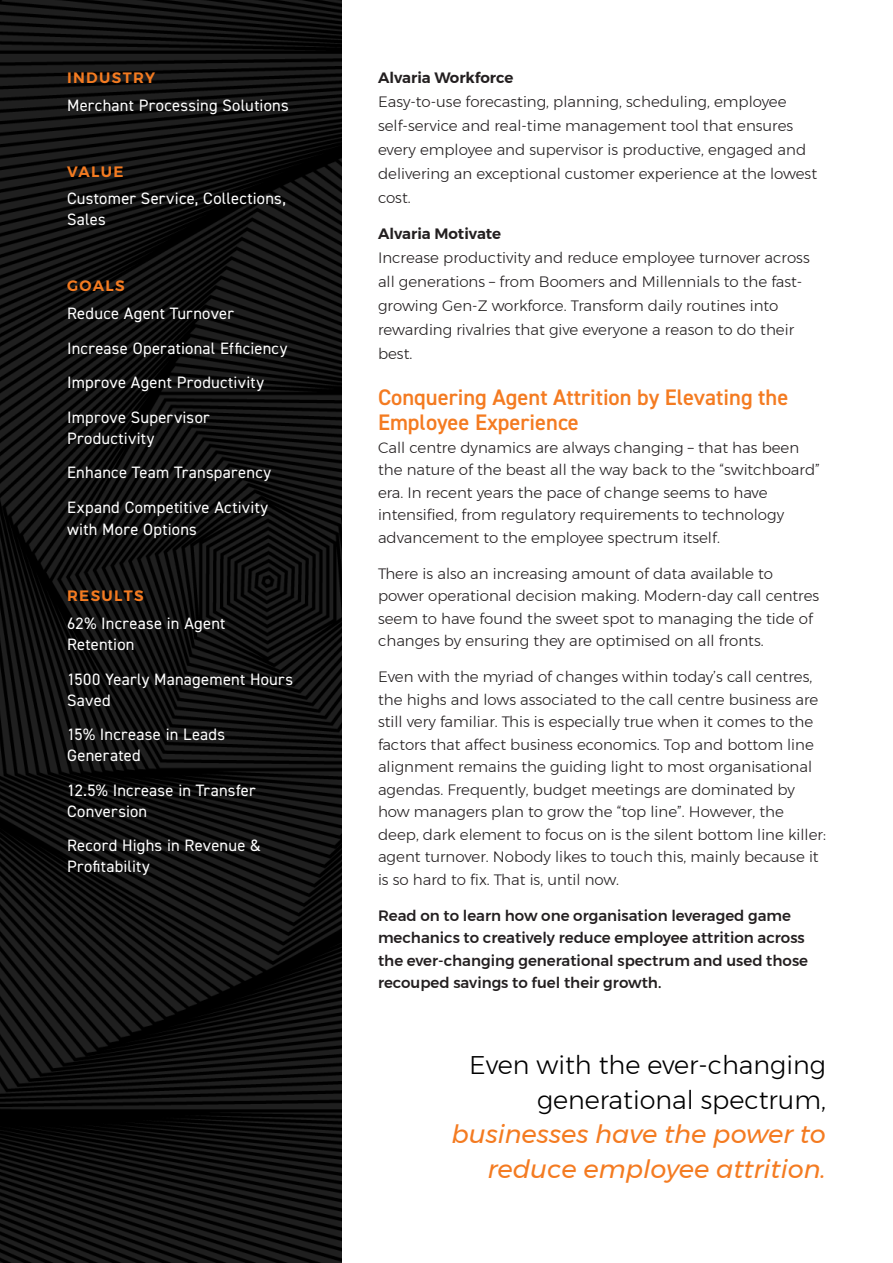
<style>
.page{position:relative;width:893px;height:1263px;background:#fff}
.page>*{position:absolute;margin:0;border:0;box-sizing:border-box;transform-origin:0 0}
.Quotee_line_orange{font:italic 25.5px/34.5px "Montserrat";color:#f47b21;text-align:right}
.Subhead_Orange{font:600 22.5px/25.5px "DIN2014";color:#f47b21}
.StatsText_white{font:16.5px/21px "DIN2014";letter-spacing:.015em;color:#fff}
.Body{font:300 15px/22.5px "Montserrat";color:#231f20}
.Body_light_cover{font:300 15px/24px "Montserrat";color:#231f20}
.Body-2{font:500 15px/22.5px "Montserrat";color:#231f20}
.Body_Bold_Emphasis{font:600 15px "Montserrat";color:#231f20}
.Subhead_Orange_All_C{font:600 15px "Montserrat";letter-spacing:.09em;color:#f47b21}
.s1{font-weight:300;font-style:normal;color:#000}
</style>
<div class="page">
<img style="left:0;top:0;width:342px;height:1263px">
<p class="Subhead_Orange_All_C" style="left:67px;top:66px;width:90px">INDUSTRY</p>
<p class="StatsText_white" style="left:67px;top:94px;width:223px">Merchant Processing Solutions</p>
<p class="Subhead_Orange_All_C" style="left:67px;top:160px;width:58px">VALUE</p>
<p class="StatsText_white" style="left:67px;top:188px;width:220px">Customer Service, Collections,<br>Sales</p>
<p class="Subhead_Orange_All_C" style="left:67px;top:274px;width:59px">GOALS</p>
<p class="StatsText_white" style="left:67px;top:303px;width:168px">Reduce Agent Turnover</p>
<p class="StatsText_white" style="left:67px;top:337px;width:222px">Increase Operational Efficiency</p>
<p class="StatsText_white" style="left:67px;top:372px;width:199px">Improve Agent Productivity</p>
<p class="StatsText_white" style="left:67px;top:406px;width:144px">Improve Supervisor<br>Productivity</p>
<p class="StatsText_white" style="left:67px;top:462px;width:206px">Enhance Team Transparency</p>
<p class="StatsText_white" style="left:67px;top:495px;width:203px;line-height:22.5px">Expand Competitive Activity with More Options</p>
<p class="Subhead_Orange_All_C" style="left:67px;top:584px;width:78px">RESULTS</p>
<p class="StatsText_white" style="left:67px;top:612px;width:160px">62% Increase in Agent<br>Retention</p>
<p class="StatsText_white" style="left:67px;top:668px;width:227px">1500 Yearly Management Hours<br>Saved</p>
<p class="StatsText_white" style="left:67px;top:723px;width:160px">15% Increase in Leads<br>Generated</p>
<p class="StatsText_white" style="left:67px;top:779px;width:190px">12.5% Increase in Transfer<br>Conversion</p>
<p class="StatsText_white" style="left:67px;top:834px;width:195px">Record Highs in Revenue &amp;<br>Profitability</p>
<p class="Body_Bold_Emphasis" style="left:378px;top:66px;width:137px">Alvaria Workforce</p>
<p class="Body_light_cover" style="left:378px;top:89px;width:441px">Easy-to-use forecasting, planning, scheduling, employee self-service and real-time management tool that ensures every employee and supervisor is productive, engaged and delivering an exceptional customer experience at the lowest cost.</p>
<p class="Body_Bold_Emphasis" style="left:378px;top:222px;width:125px">Alvaria Motivate</p>
<p class="Body_light_cover" style="left:378px;top:245px;width:433px">Increase productivity and reduce employee turnover across all generations – from Boomers and Millennials to the fast&shy;growing Gen-Z workforce. Transform daily routines into rewarding rivalries that give everyone a reason to do their best.</p>
<p class="Subhead_Orange" style="left:378px;top:384px;width:412px">Conquering Agent Attrition by Elevating the<br>Employee Experience</p>
<p class="Body" style="left:378px;top:436px;width:443px">Call centre dynamics are always changing – that has been the nature of the beast all the way back to the “switchboard” era. In recent years the pace of change seems to have intensified, from regulatory requirements to technology advancement to the employee spectrum itself.</p>
<p class="Body" style="left:378px;top:562px;width:443px">There is also an increasing amount of data available to power operational decision making. Modern-day call centres seem to have found the sweet spot to managing the tide of changes by ensuring they are optimised on all fronts.</p>
<p class="Body" style="left:378px;top:665px;width:449px">Even with the myriad of changes within today’s call centres, the highs and lows associated to the call centre business are still very familiar. This is especially true when it comes to the factors that affect business economics. Top and bottom line alignment remains the guiding light to most organisational agendas. Frequently, budget meetings are dominated by how managers plan to grow the “top line”. However, the deep, dark element to focus on is the silent bottom line killer: agent turnover. Nobody likes to touch this, mainly because it is so hard to fix. That is, until now.</p>
<p class="Body-2" style="left:378px;top:904px;width:432px">Read on to learn how one organisation leveraged game mechanics to creatively reduce employee attrition across the ever-changing generational spectrum and used those recouped savings to fuel their growth.</p>
<p class="Quotee_line_orange" style="left:451px;top:1047px;width:376px"><span class="s1">Even with the ever-changing generational spectrum, </span>businesses have the power to reduce employee attrition.</p>
</div>
